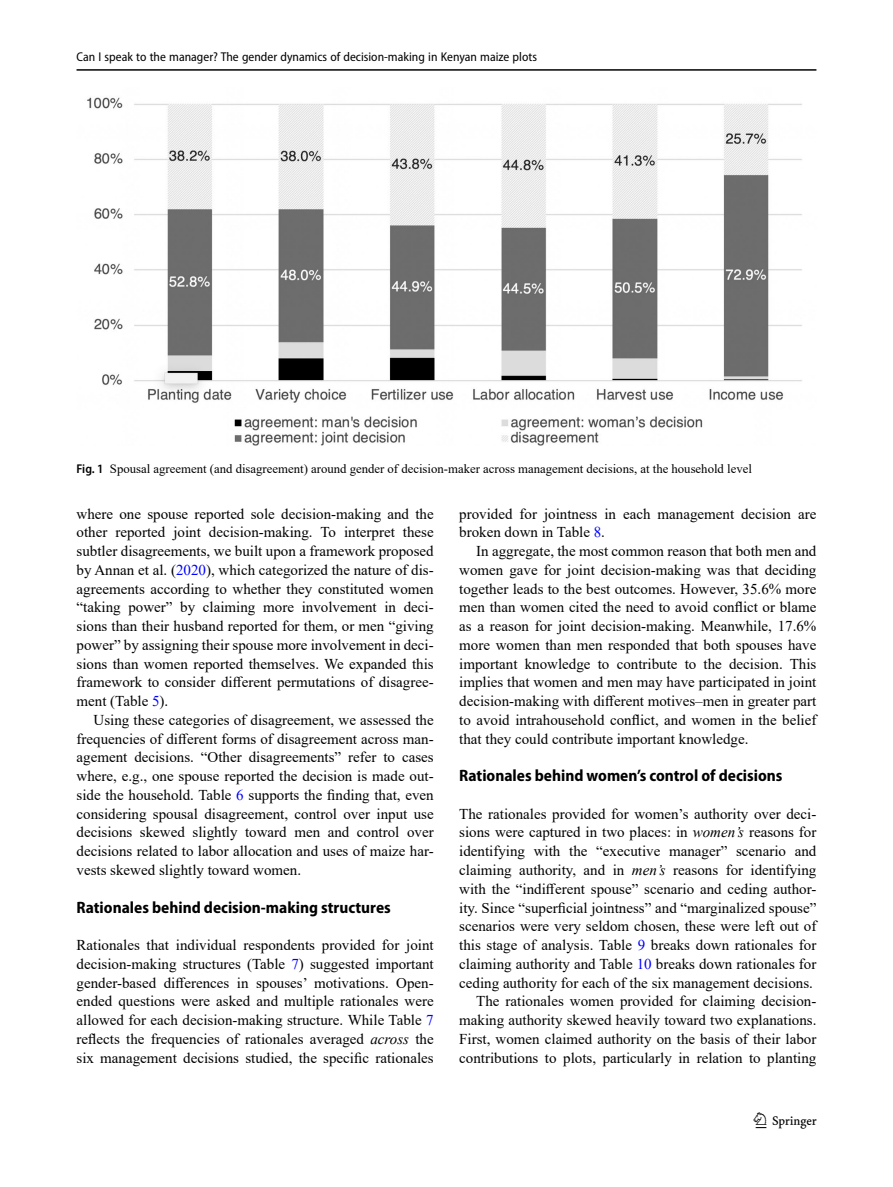
<style>
.page{position:relative;width:893px;height:1187px;background:#fff}
.page>*{position:absolute;margin:0;border:0;box-sizing:border-box;transform-origin:0 0}
.t1{font:22.5px "Springnew";color:#000}
.Head_2{font:700 semi-condensed 16.5px "Myriad Pro";color:#000}
.Body_Text_Indent{font:15px/18.8px "Times New Roman";color:#000;text-align:justify}
.Body_Text{font:15px/18.8px "Times New Roman";color:#000;text-align:justify}
.Figure_Caption{font:12.75px "Times New Roman";color:#000}
.t2{font:semi-condensed 12.75px "Myriad Pro";color:#000}
.s1{font-family:"Myriad Pro";font-weight:600;font-stretch:semi-condensed}
.s2{color:#00f}
.s3{font-style:italic}
</style>
<div class="page">
<hr style="left:77px;top:69px;width:739px;height:2px;background:#000">
<img style="left:87px;top:97px;width:715px;height:349px">
<p class="t2" style="left:77px;top:49px;width:462px">Can I speak to the manager? The gender dynamics of decision-making in Kenyan maize plots</p>
<p class="Figure_Caption" style="left:77px;top:460px;width:677px"><span class="s1">Fig. 1</span> Spousal agreement (and disagreement) around gender of decision-maker across management decisions, at the household level</p>
<p class="Body_Text_Indent" style="left:77px;top:503px;width:359px">where one spouse reported sole decision-making and the other reported joint decision-making. To interpret these subtler disagreements, we built upon a framework proposed by Annan et al. (<span class="s2">2020</span>), which categorized the nature of dis&shy;agreements according to whether they constituted women “taking power” by claiming more involvement in deci&shy;sions than their husband reported for them, or men “giving power” by assigning their spouse more involvement in deci&shy;sions than women reported themselves. We expanded this framework to consider different permutations of disagree&shy;ment (Table <span class="s2">5</span>).</p>
<p class="Body_Text_Indent" style="left:77px;top:710px;width:359px;text-indent:17px">Using these categories of disagreement, we assessed the frequencies of different forms of disagreement across man&shy;agement decisions. “Other disagreements” refer to cases where, e.g., one spouse reported the decision is made out&shy;side the household. Table <span class="s2">6</span> supports the finding that, even considering spousal disagreement, control over input use decisions skewed slightly toward men and control over decisions related to labor allocation and uses of maize har&shy;vests skewed slightly toward women.</p>
<p class="Head_2" style="left:77px;top:897px;width:316px">Rationales behind decision-making structures</p>
<p class="Body_Text" style="left:77px;top:935px;width:359px">Rationales that individual respondents provided for joint decision-making structures (Table <span class="s2">7</span>) suggested important gender-based differences in spouses’ motivations. Open&shy;ended questions were asked and multiple rationales were allowed for each decision-making structure. While Table <span class="s2">7 </span>reflects the frequencies of rationales averaged <span class="s3">across</span> the six management decisions studied, the specific rationales</p>
<p class="Body_Text" style="left:459px;top:503px;width:359px">provided for jointness in each management decision are broken down in Table <span class="s2">8</span>.</p>
<p class="Body_Text_Indent" style="left:459px;top:541px;width:359px;text-indent:17px">In aggregate, the most common reason that both men and women gave for joint decision-making was that deciding together leads to the best outcomes. However, 35.6% more men than women cited the need to avoid conflict or blame as a reason for joint decision-making. Meanwhile, 17.6% more women than men responded that both spouses have important knowledge to contribute to the decision. This implies that women and men may have participated in joint decision-making with different motives–men in greater part to avoid intrahousehold conflict, and women in the belief that they could contribute important knowledge.</p>
<p class="Head_2" style="left:459px;top:766px;width:325px">Rationales behind women’s control of decisions</p>
<p class="Body_Text" style="left:459px;top:803px;width:359px">The rationales provided for women’s authority over deci&shy;sions were captured in two places: in <span class="s3">women’s</span> reasons for identifying with the “executive manager” scenario and claiming authority, and in <span class="s3">men’s</span> reasons for identifying with the “indifferent spouse” scenario and ceding author&shy;ity. Since “superficial jointness” and “marginalized spouse” scenarios were very seldom chosen, these were left out of this stage of analysis. Table <span class="s2">9</span> breaks down rationales for claiming authority and Table <span class="s2">10</span> breaks down rationales for ceding authority for each of the six management decisions.</p>
<p class="Body_Text_Indent" style="left:459px;top:991px;width:359px;text-indent:17px">The rationales women provided for claiming decision&shy;making authority skewed heavily toward two explanations.<br>First, women claimed authority on the basis of their labor contributions to plots, particularly in relation to planting</p>
<h1 class="t1" style="left:756px;top:1107px;width:63px">1 3</h1>
</div>
